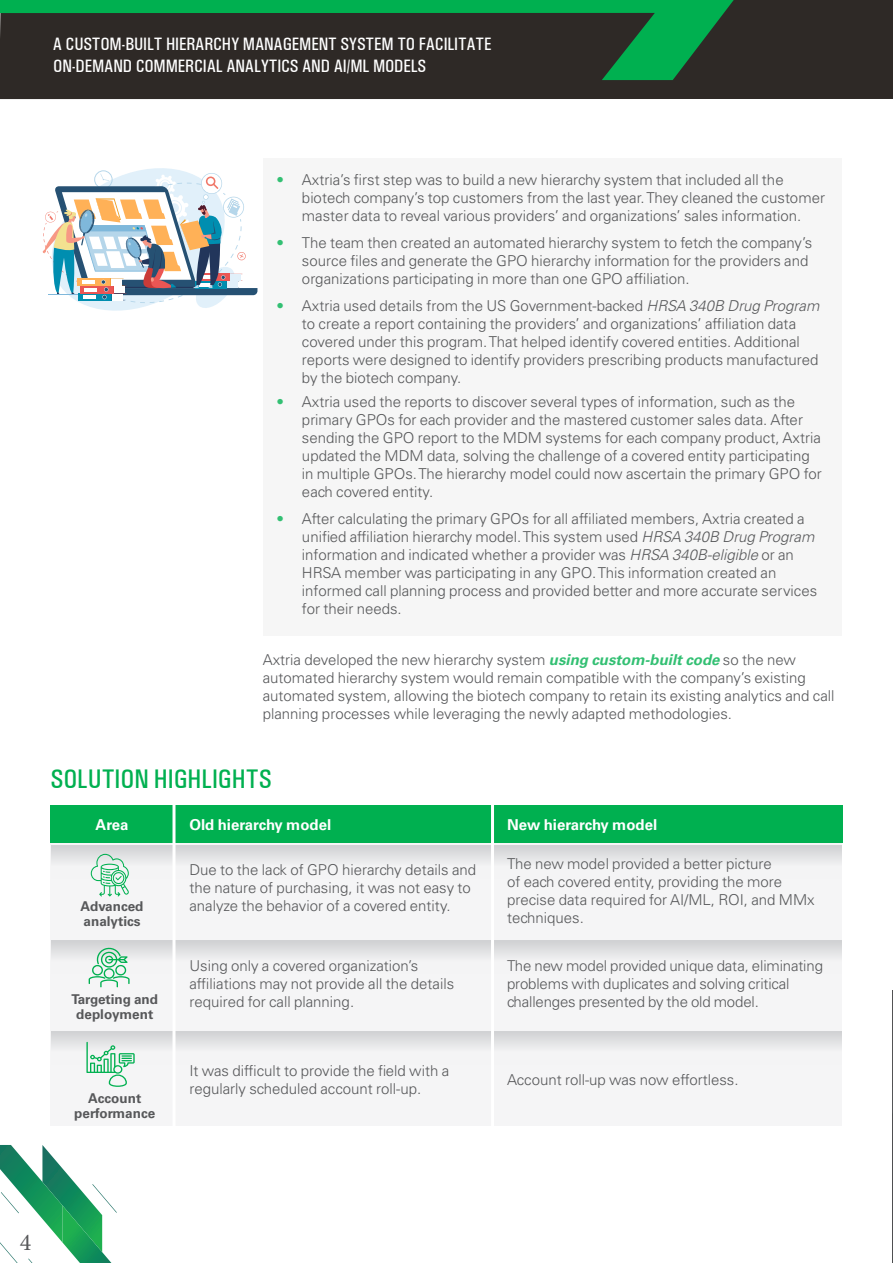
<style>
.page{position:relative;width:893px;height:1263px;background:#fff}
.page>*{position:absolute;margin:0;border:0;box-sizing:border-box;transform-origin:0 0}
.BulletList2{font:500 condensed 27px "Univers";color:#00b050}
.t1{font:24px "Minion Pro";color:#57585a}
.t2{font:500 condensed 18px/21.6px "Univers";letter-spacing:-.01em;color:#fff}
.BulletList2-2{font:300 15px/18px "Univers LT Std";color:#57585a}
.BulletList2-3{font:700 15px "Univers LT Std";color:#fff}
.BulletList2-4{font:700 13.5px/15px "Univers LT Std";color:#57585a;text-align:center}
.s1{color:#33c073}
.s2{font-style:italic}
.s3{font-weight:700;font-style:italic;color:#33c073}
</style>
<div class="page">
<svg style="left:0;top:1145px;width:117px;height:118px"></svg>
<div style="left:0;top:0;width:893px;height:99px;background:#2e2926"></div>
<svg style="left:0;top:0;width:743px;height:80px;background:#234930"></svg>
<div style="left:263px;top:158px;width:579px;height:478px;background:#f0f0f0"></div>
<img style="left:892px;top:990px;width:1px;height:273px">
<svg style="left:42px;top:168px;width:215px;height:143px"></svg>
<div style="left:50px;top:828px;width:792px;height:298px;background:#f5f5f6"></div>
<div style="left:50px;top:805px;width:792px;height:38px;background:#00b050"></div>
<div style="left:51px;top:845px;width:791px;height:34px;background:linear-gradient(to bottom,#d4d5d7,#fbfbfc)"></div>
<div style="left:51px;top:940px;width:791px;height:34px;background:linear-gradient(to bottom,#d3d5d6,#fbfbfc)"></div>
<svg style="left:51px;top:1031px;width:791px;height:16px;fill:#dcdcde"></svg>
<hr style="left:172px;top:802px;width:4px;height:330px;background:#fff">
<hr style="left:491px;top:802px;width:3px;height:330px;background:#fff">
<svg style="left:89px;top:946px;width:41px;height:41px"></svg>
<svg style="left:86px;top:1042px;width:49px;height:45px"></svg>
<svg style="left:91px;top:854px;width:38px;height:42px"></svg>
<p class="t2" style="left:53px;top:33px;width:440px">A CUSTOM-BUILT HIERARCHY MANAGEMENT SYSTEM TO FACILITATE<br>ON-DEMAND COMMERCIAL ANALYTICS AND AI/ML MODELS</p>
<p class="BulletList2-2" style="left:302px;top:170px;width:524px;text-indent:-26px"><span class="s1">•</span> Axtria’s first step was to build a new hierarchy system that included all the biotech company’s top customers from the last year. They cleaned the customer master data to reveal various providers’ and organizations’ sales information.</p>
<p class="BulletList2-2" style="left:302px;top:233px;width:512px;text-indent:-26px"><span class="s1">•</span> The team then created an automated hierarchy system to fetch the company’s source files and generate the GPO hierarchy information for the providers and organizations participating in more than one GPO affiliation.</p>
<p class="BulletList2-2" style="left:302px;top:296px;width:519px;text-indent:-26px"><span class="s1">•</span> Axtria used details from the US Government-backed <span class="s2">HRSA 340B Drug Program </span>to create a report containing the providers’ and organizations’ affiliation data covered under this program. That helped identify covered entities. Additional reports were designed to identify providers prescribing products manufactured by the biotech company.</p>
<p class="BulletList2-2" style="left:302px;top:392px;width:521px;text-indent:-26px"><span class="s1">•</span> Axtria used the reports to discover several types of information, such as the primary GPOs for each provider and the mastered customer sales data. After sending the GPO report to the MDM systems for each company product, Axtria updated the MDM data, solving the challenge of a covered entity participating in multiple GPOs. The hierarchy model could now ascertain the primary GPO for each covered entity.</p>
<p class="BulletList2-2" style="left:302px;top:509px;width:517px;text-indent:-26px"><span class="s1">•</span> After calculating the primary GPOs for all affiliated members, Axtria created a unified affiliation hierarchy model. This system used <span class="s2">HRSA 340B Drug Program </span>information and indicated whether a provider was <span class="s2">HRSA 340B-eligible</span> or an HRSA member was participating in any GPO. This information created an informed call planning process and provided better and more accurate services for their needs.</p>
<p class="BulletList2-2" style="left:263px;top:650px;width:573px">Axtria developed the new hierarchy system <span class="s3">using custom-built code</span> so the new automated hierarchy system would remain compatible with the company’s existing automated system, allowing the biotech company to retain its existing analytics and call planning processes while leveraging the newly adapted methodologies.</p>
<p class="BulletList2" style="left:50px;top:762px;width:223px">SOLUTION HIGHLIGHTS</p>
<p class="BulletList2-3" style="left:96px;top:815px;width:34px">Area</p>
<p class="BulletList2-4" style="left:81px;top:898px;width:64px;text-align:left">Advanced analytics</p>
<p class="BulletList2-4" style="left:71px;top:991px;width:88px">Targeting and deployment</p>
<p class="BulletList2-4" style="left:74px;top:1090px;width:82px">Account performance</p>
<p class="BulletList2-3" style="left:189px;top:815px;width:143px">Old hierarchy model</p>
<p class="BulletList2-3" style="left:507px;top:815px;width:152px">New hierarchy model</p>
<p class="BulletList2-2" style="left:189px;top:860px;width:288px">Due to the lack of GPO hierarchy details and the nature of purchasing, it was not easy to analyze the behavior of a covered entity.</p>
<p class="BulletList2-2" style="left:189px;top:956px;width:266px">Using only a covered organization’s affiliations may not provide all the details required for call planning.</p>
<p class="BulletList2-2" style="left:189px;top:1061px;width:261px">It was difficult to provide the field with a regularly scheduled account roll-up.</p>
<p class="BulletList2-2" style="left:507px;top:854px;width:309px">The new model provided a better picture<br>of each covered entity, providing the more precise data required for AI/ML, ROI, and MMx techniques.</p>
<p class="BulletList2-2" style="left:507px;top:956px;width:317px">The new model provided unique data, eliminating problems with duplicates and solving critical challenges presented by the old model.</p>
<p class="BulletList2-2" style="left:507px;top:1070px;width:233px">Account roll-up was now effortless.</p>
<h2 class="t1" style="left:20px;top:1226px;width:13px">4</h2>
</div>
